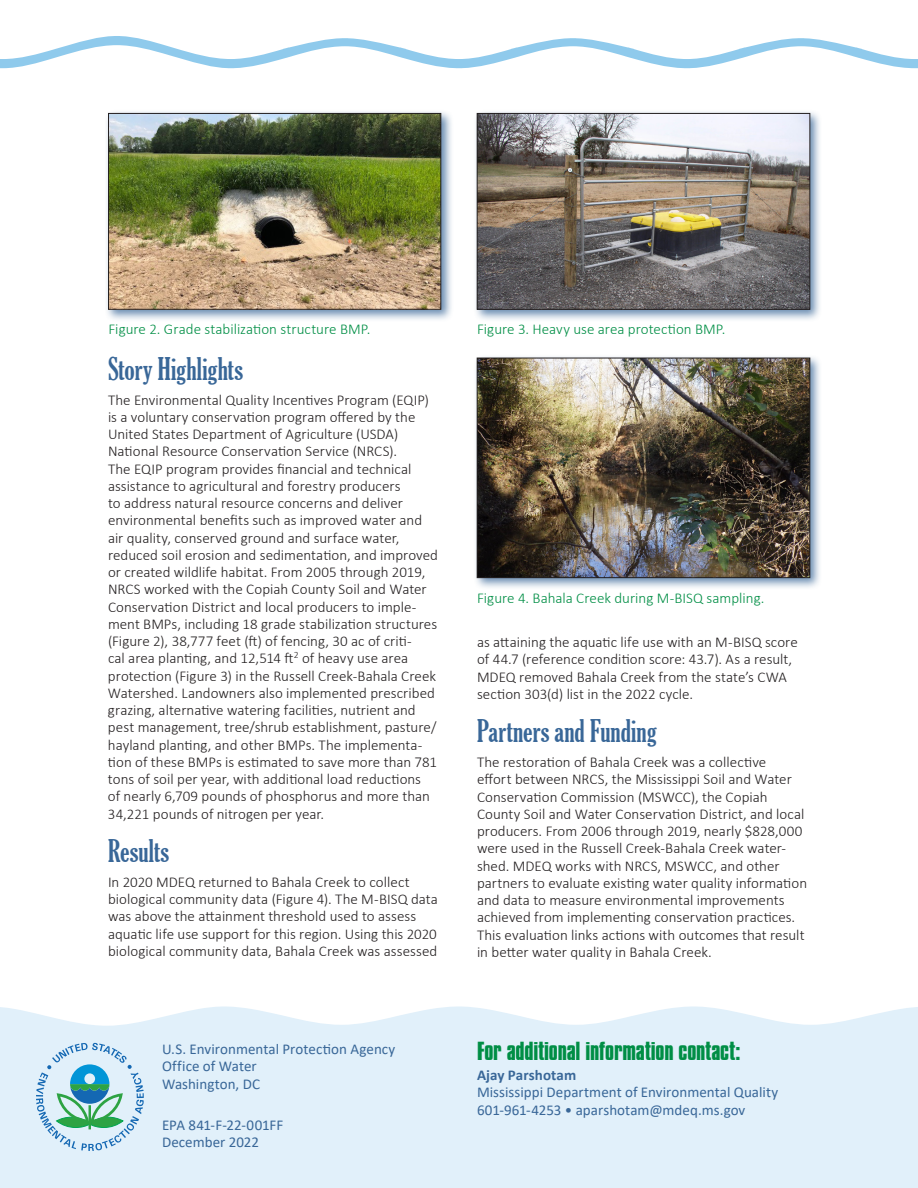
<style>
.page{position:relative;width:918px;height:1188px;background:#fff}
.page>*{position:absolute;margin:0;border:0;box-sizing:border-box;transform-origin:0 0}
.subhead_1{font:extra-condensed 30px "Gloucester";letter-spacing:.005em;color:#396798}
.addl_info_contact{font:700 22.5px "Compacta BT";letter-spacing:-.01em;color:#008e45}
.body_text{font:300 15px/17.2px "Calibri";color:#231f20}
.publication_info{font:15px "Calibri";color:#396798}
.t1{font:300 15px "Calibri";color:#008e45}
.publication_info_bol{font:700 15px "Calibri";letter-spacing:.005em;color:#396798}
</style>
<div class="page">
<svg style="left:0;top:36px;width:918px;height:32px"></svg>
<div style="left:0;top:1006px;width:918px;height:182px;background:#e1f0fa"></div>
<div style="left:105px;top:110px;width:348px;height:212px;background:#396798;opacity:.75"></div>
<img style="left:110px;top:115px;width:329px;height:192px">
<div style="left:108px;top:113px;width:333px;height:196px;border:1px solid #231f20"></div>
<div style="left:473px;top:110px;width:350px;height:212px;background:#396798;opacity:.75"></div>
<img style="left:479px;top:115px;width:329px;height:192px">
<div style="left:477px;top:113px;width:333px;height:196px;border:1px solid #231f20"></div>
<div style="left:473px;top:354px;width:350px;height:237px;background:#396798;opacity:.75"></div>
<img style="left:479px;top:360px;width:329px;height:216px">
<div style="left:477px;top:358px;width:333px;height:220px;border:1px solid #231f20"></div>
<svg style="left:36px;top:1043px;width:108px;height:108px;background:#add5dd"></svg>
<p class="t1" style="left:108px;top:320px;width:263px">Figure 2. Grade stabilization structure BMP.</p>
<p class="t1" style="left:477px;top:320px;width:250px">Figure 3. Heavy use area protection BMP.</p>
<h2 class="subhead_1" style="left:108px;top:352px;width:137px">Story Highlights</h2>
<p class="body_text" style="left:108px;top:391px;width:332px">The Environmental Quality Incentives Program (EQIP) is a voluntary conservation program offered by the United States Department of Agriculture (USDA)<br>National Resource Conservation Service (NRCS).<br>The EQIP program provides financial and technical assistance to agricultural and forestry producers<br>to address natural resource concerns and deliver environmental benefits such as improved water and air quality, conserved ground and surface water, reduced soil erosion and sedimentation, and improved or created wildlife habitat. From 2005 through 2019, NRCS worked with the Copiah County Soil and Water Conservation District and local producers to imple&shy;ment BMPs, including 18 grade stabilization structures (Figure 2), 38,777 feet (ft) of fencing, 30 ac of criti-<br>cal area planting, and 12,514 ft<sup>2</sup> of heavy use area protection (Figure 3) in the Russell Creek-Bahala Creek Watershed. Landowners also implemented prescribed grazing, alternative watering facilities, nutrient and pest management, tree/shrub establishment, pasture/ hayland planting, and other BMPs. The implementa&shy;tion of these BMPs is estimated to save more than 781 tons of soil per year, with additional load reductions<br>of nearly 6,709 pounds of phosphorus and more than 34,221 pounds of nitrogen per year.</p>
<h2 class="subhead_1" style="left:108px;top:834px;width:63px">Results</h2>
<p class="body_text" style="left:108px;top:873px;width:332px">In 2020 MDEQ returned to Bahala Creek to collect biological community data (Figure 4). The M-BISQ data was above the attainment threshold used to assess aquatic life use support for this region. Using this 2020 biological community data, Bahala Creek was assessed</p>
<p class="publication_info" style="left:162px;top:1039px;width:235px">U.S. Environmental Protection Agency</p>
<p class="publication_info" style="left:162px;top:1056px;width:96px">Office of Water</p>
<p class="publication_info" style="left:162px;top:1073px;width:100px">Washington, DC</p>
<p class="publication_info" style="left:162px;top:1114px;width:123px">EPA 841-F-22-001FF</p>
<p class="publication_info" style="left:162px;top:1132px;width:99px">December 2022</p>
<p class="t1" style="left:477px;top:589px;width:289px">Figure 4. Bahala Creek during M-BISQ sampling.</p>
<p class="body_text" style="left:477px;top:633px;width:322px">as attaining the aquatic life use with an M-BISQ score of 44.7 (reference condition score: 43.7). As a result, MDEQ removed Bahala Creek from the state’s CWA section 303(d) list in the 2022 cycle.</p>
<h2 class="subhead_1" style="left:477px;top:714px;width:181px">Partners and Funding</h2>
<p class="body_text" style="left:477px;top:753px;width:332px">The restoration of Bahala Creek was a collective<br>effort between NRCS, the Mississippi Soil and Water Conservation Commission (MSWCC), the Copiah County Soil and Water Conservation District, and local producers. From 2006 through 2019, nearly $828,000 were used in the Russell Creek-Bahala Creek water&shy;shed. MDEQ works with NRCS, MSWCC, and other partners to evaluate existing water quality information and data to measure environmental improvements achieved from implementing conservation practices.<br>This evaluation links actions with outcomes that result in better water quality in Bahala Creek.</p>
<p class="addl_info_contact" style="left:477px;top:1037px;width:265px">For additional information contact:</p>
<p class="publication_info_bol" style="left:477px;top:1065px;width:101px">Ajay Parshotam</p>
<p class="publication_info" style="left:477px;top:1082px;width:303px">Mississippi Department of Environmental Quality</p>
<p class="publication_info" style="left:477px;top:1099px;width:270px">601-961-4253 • aparshotam@mdeq.ms.gov</p>
</div>
